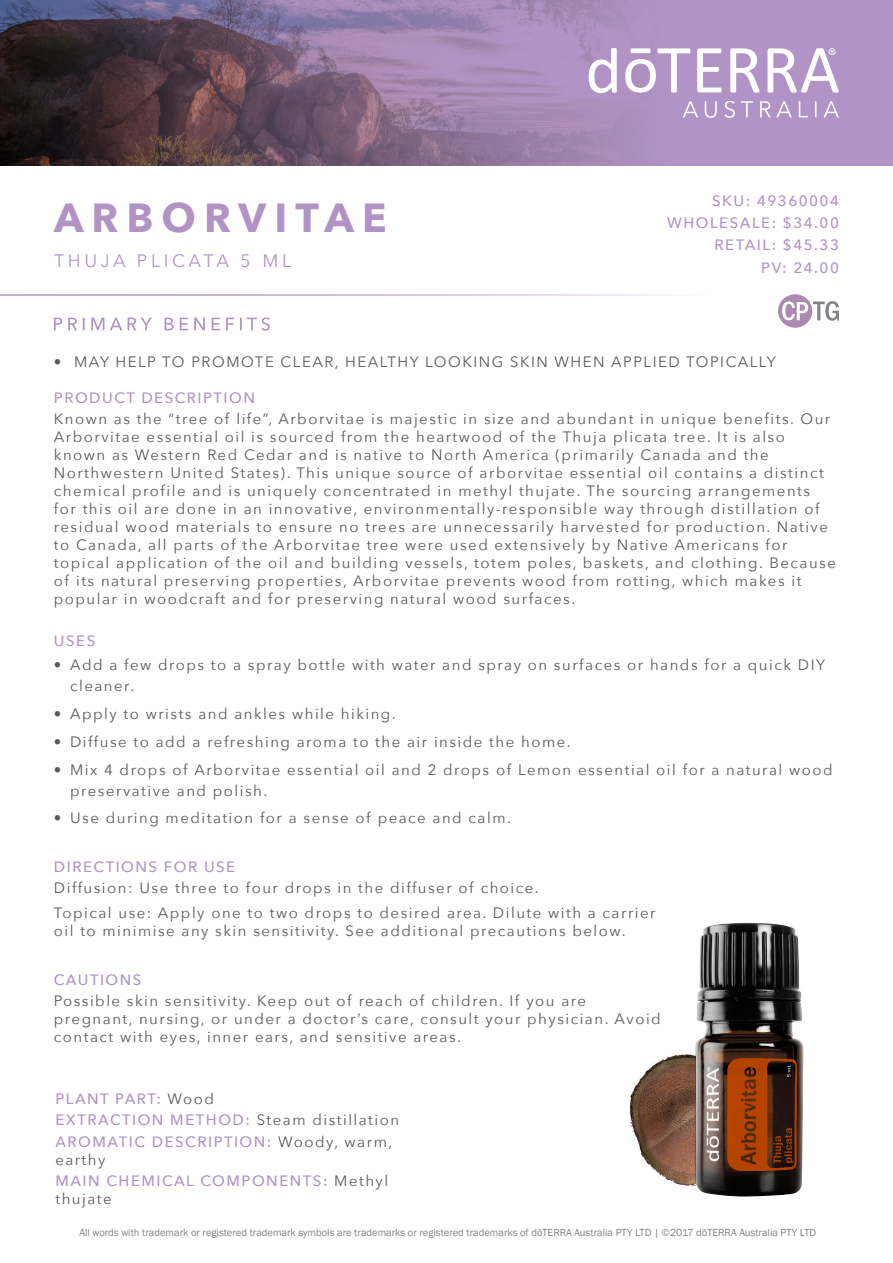
<style>
.page{position:relative;width:893px;height:1263px;background:#fff}
.page>*{position:absolute;margin:0;border:0;box-sizing:border-box;transform-origin:0 0}
.t1{font:700 40.5px "Avenir Next";letter-spacing:.2em;color:#b194c5}
.t2{font:18px "Avenir Next";letter-spacing:.2em;color:#b194c5}
.Body{font:15px/18px "Avenir Next";letter-spacing:.1em;color:#5a5a5d}
.Directions_Bold_Attr{font:15px/18px "Avenir Next";letter-spacing:.1em;color:#5a5a5d}
.Oil_Attribute_Panel{font:500 15px/18px "Avenir Next";letter-spacing:.1em;color:#b194c5}
.Tag_details{font:500 15px "Avenir Next";letter-spacing:.1em;color:#b194c5}
.Purple_Headers{font:500 15px "Avenir Next";letter-spacing:.1em;color:#b194c5}
.t3{font:10.5px "Franklin Gothic";color:#808285}
.s1{font-weight:400;color:#5a5a5d}
</style>
<div class="page">
<img style="left:629px;top:1054px;width:65px;height:133px">
<img style="left:694px;top:922px;width:110px;height:275px">
<svg style="left:0;top:0;width:893px;height:166px;background:#836c8b"></svg>
<svg style="left:730px;top:48px;width:30px;height:45px"></svg>
<svg style="left:697px;top:48px;width:25px;height:44px"></svg>
<svg style="left:589px;top:48px;width:28px;height:45px"></svg>
<svg style="left:767px;top:48px;width:72px;height:45px"></svg>
<svg style="left:625px;top:48px;width:65px;height:45px"></svg>
<svg style="left:683px;top:101px;width:156px;height:17px;background:#bfa7cf"></svg>
<hr style="left:0;top:294px;width:839px;height:2px;background:#b194c5">
<svg style="left:54px;top:317px;width:216px;height:14px"></svg>
<svg style="left:778px;top:294px;width:61px;height:34px"></svg>
<p class="t1" style="left:54px;top:183px;width:334px">ARBORVITAE</p>
<p class="t2" style="left:54px;top:245px;width:239px">THUJA PLICATA 5 ML</p>
<p class="Tag_details" style="left:712px;top:188px;width:128px">SKU: 49360004</p>
<p class="Tag_details" style="left:667px;top:210px;width:173px">WHOLESALE: $34.00</p>
<p class="Tag_details" style="left:714px;top:232px;width:126px">RETAIL: $45.33</p>
<p class="Tag_details" style="left:761px;top:255px;width:79px">PV: 24.00</p>
<p class="Body" style="left:54px;top:352px;width:723px">• MAY HELP TO PROMOTE CLEAR, HEALTHY LOOKING SKIN WHEN APPLIED TOPICALLY</p>
<p class="Purple_Headers" style="left:54px;top:384px;width:203px">PRODUCT DESCRIPTION</p>
<p class="Body" style="left:54px;top:409px;width:783px">Known as the “tree of life”, Arborvitae is majestic in size and abundant in unique benefits. Our Arborvitae essential oil is sourced from the heartwood of the Thuja plicata tree. It is also known as Western Red Cedar and is native to North America (primarily Canada and the Northwestern United States). This unique source of arborvitae essential oil contains a distinct chemical profile and is uniquely concentrated in methyl thujate. The sourcing arrangements<br>for this oil are done in an innovative, environmentally-responsible way through distillation of residual wood materials to ensure no trees are unnecessarily harvested for production. Native to Canada, all parts of the Arborvitae tree were used extensively by Native Americans for topical application of the oil and building vessels, totem poles, baskets, and clothing. Because of its natural preserving properties, Arborvitae prevents wood from rotting, which makes it popular in woodcraft and for preserving natural wood surfaces.</p>
<p class="Purple_Headers" style="left:54px;top:628px;width:43px">USES</p>
<p class="Body" style="left:70px;top:654px;width:756px;line-height:21px;text-indent:-16px">• Add a few drops to a spray bottle with water and spray on surfaces or hands for a quick DIY cleaner.</p>
<p class="Body" style="left:54px;top:704px;width:343px">• Apply to wrists and ankles while hiking.</p>
<p class="Body" style="left:54px;top:732px;width:518px">• Diffuse to add a refreshing aroma to the air inside the home.</p>
<p class="Body" style="left:70px;top:758px;width:764px;line-height:21px;text-indent:-16px">• Mix 4 drops of Arborvitae essential oil and 2 drops of Lemon essential oil for a natural wood preservative and polish.</p>
<p class="Body" style="left:54px;top:808px;width:459px">• Use during meditation for a sense of peace and calm.</p>
<p class="Purple_Headers" style="left:54px;top:854px;width:183px">DIRECTIONS FOR USE</p>
<p class="Directions_Bold_Attr" style="left:54px;top:879px;width:486px">Diffusion: Use three to four drops in the diffuser of choice.</p>
<p class="Directions_Bold_Attr" style="left:54px;top:903px;width:603px">Topical use: Apply one to two drops to desired area. Dilute with a carrier oil to minimise any skin sensitivity. See additional precautions below.</p>
<p class="Purple_Headers" style="left:54px;top:967px;width:89px">CAUTIONS</p>
<p class="Body" style="left:54px;top:991px;width:608px">Possible skin sensitivity. Keep out of reach of children. If you are pregnant, nursing, or under a doctor’s care, consult your physician. Avoid contact with eyes, inner ears, and sensitive areas.</p>
<p class="Oil_Attribute_Panel" style="left:55px;top:1089px;width:160px">PLANT PART: <span class="s1">Wood</span></p>
<p class="Oil_Attribute_Panel" style="left:55px;top:1110px;width:345px">EXTRACTION METHOD: <span class="s1">Steam distillation</span></p>
<p class="Oil_Attribute_Panel" style="left:55px;top:1132px;width:338px">AROMATIC DESCRIPTION: <span class="s1">Woody, warm, earthy</span></p>
<p class="Oil_Attribute_Panel" style="left:55px;top:1171px;width:334px">MAIN CHEMICAL COMPONENTS: <span class="s1">Methyl thujate</span></p>
<p class="t3" style="left:80px;top:1226px;width:738px">All words with trademark or registered trademark symbols are trademarks or registered trademarks of dōTERRA Australia PTY LTD | ©2017 dōTERRA Australia PTY LTD</p>
</div>
